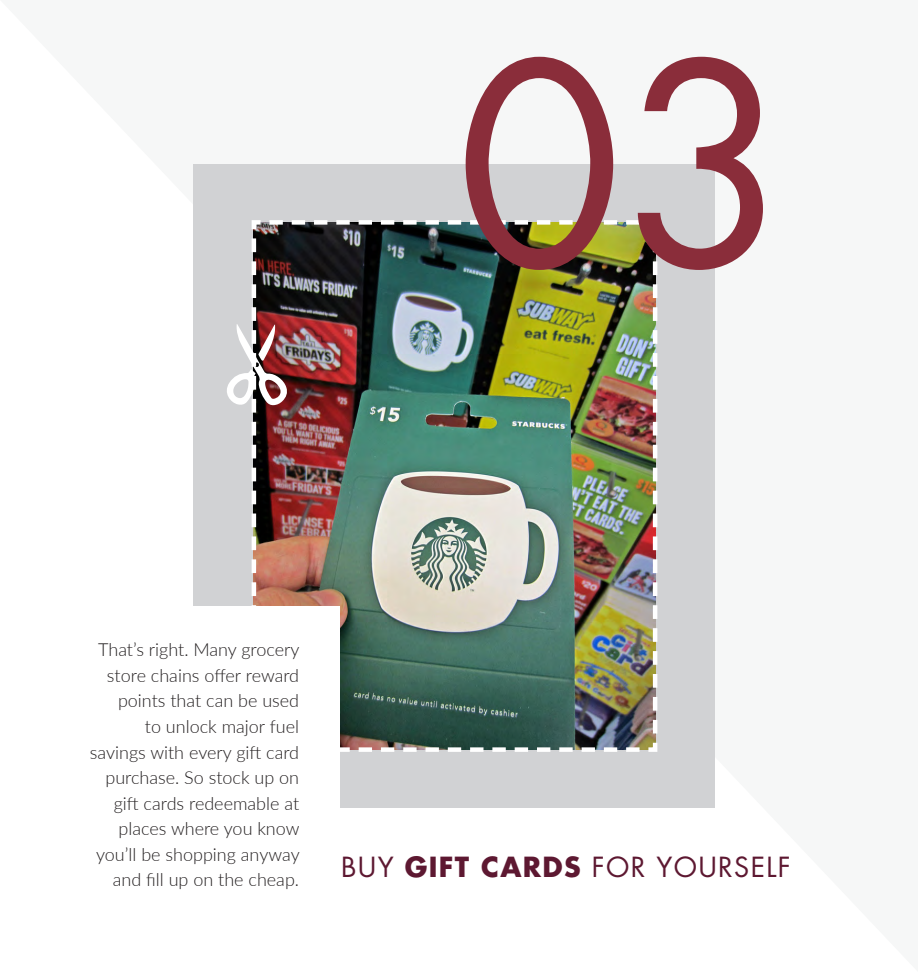
<style>
.page{position:relative;width:918px;height:972px;background:#fff}
.page>*{position:absolute;margin:0;border:0;box-sizing:border-box;transform-origin:0 0}
.t1{font:273.3px "Futura";color:#8a2d3a}
.t2{font:27px "Futura";letter-spacing:.05em;color:#5d1831}
.t3{font:300 18px/25.5px "Lato";color:#231f20;text-align:right}
.s1{font-weight:700}
</style>
<div class="page">
<div style="left:194px;top:164px;width:522px;height:644px;background:#d1d2d4"></div>
<img style="left:251px;top:220px;width:407px;height:532px">
<div style="left:16px;top:607px;width:324px;height:365px;background:#fff"></div>
<img style="left:223px;top:238px;width:65px;height:369px">
<p class="t1" style="left:455px;top:-9px;width:337px">03</p>
<p class="t3" style="left:90px;top:637px;width:211px">That’s right. Many grocery store chains offer reward points that can be used<br>to unlock major fuel savings with every gift card purchase. So stock up on gift cards redeemable at places where you know you’ll be shopping anyway and fill up on the cheap.</p>
<p class="t2" style="left:341px;top:850px;width:451px">BUY <span class="s1">GIFT CARDS</span> FOR YOURSELF</p>
</div>
